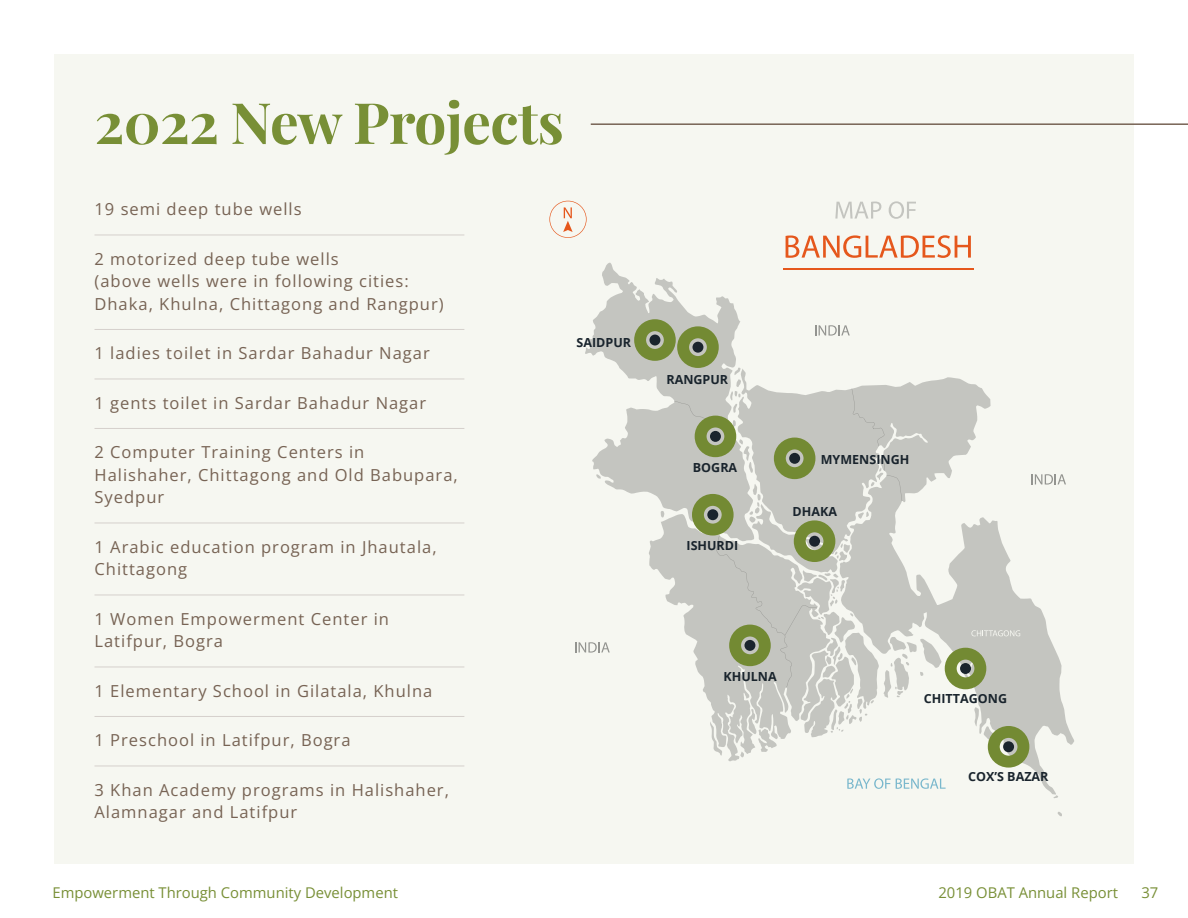
<style>
.page{position:relative;width:1188px;height:918px;background:#fff}
.page>*{position:absolute;margin:0;border:0;box-sizing:border-box;transform-origin:0 0}
.Large_Title{font:700 57px "Playfair Display";letter-spacing:-.01em;color:#788f36}
.Pa4{font:16.5px/22.5px "Open Sans";letter-spacing:.06em;color:#776354}
.t1{font:14.85px "Open Sans";color:#788f36}
.t2{font:700 12.45px "Open Sans";color:#1b2630}
</style>
<div class="page">
<div style="left:54px;top:54px;width:1080px;height:810px;background:#f6f7f1"></div>
<hr style="left:591px;top:123px;width:597px;height:2px;background:#776354">
<hr style="left:94px;top:235px;width:370px;height:1px;background:#d6d0cc">
<hr style="left:94px;top:329px;width:370px;height:1px;background:#d6d0cc">
<hr style="left:94px;top:379px;width:370px;height:1px;background:#d6d0cc">
<hr style="left:94px;top:428px;width:370px;height:1px;background:#d6d0cc">
<hr style="left:94px;top:523px;width:370px;height:1px;background:#d6d0cc">
<hr style="left:94px;top:595px;width:370px;height:1px;background:#d6d0cc">
<hr style="left:94px;top:667px;width:370px;height:1px;background:#d6d0cc">
<hr style="left:94px;top:716px;width:370px;height:1px;background:#d6d0cc">
<hr style="left:94px;top:766px;width:370px;height:1px;background:#d6d0cc">
<svg style="left:942px;top:377px;width:132px;height:418px"></svg>
<svg style="left:585px;top:263px;width:155px;height:251px"></svg>
<svg style="left:649px;top:514px;width:94px;height:247px"></svg>
<svg style="left:974px;top:707px;width:25px;height:40px"></svg>
<svg style="left:1058px;top:812px;width:4px;height:4px"></svg>
<svg style="left:661px;top:511px;width:3px;height:7px"></svg>
<svg style="left:596px;top:474px;width:5px;height:5px"></svg>
<svg style="left:674px;top:367px;width:268px;height:390px"></svg>
<div style="left:794px;top:520px;width:41px;height:42px;border:12px solid #788f36;border-radius:50%"></div>
<div style="left:809px;top:536px;width:11px;height:11px;background:#1b2630;border-radius:50%"></div>
<div style="left:774px;top:438px;width:41px;height:41px;border:12px solid #788f36;border-radius:50%"></div>
<div style="left:789px;top:453px;width:11px;height:11px;background:#1b2630;border-radius:50%"></div>
<div style="left:945px;top:648px;width:41px;height:41px;border:12px solid #788f36;border-radius:50%"></div>
<div style="left:960px;top:663px;width:11px;height:11px;background:#1b2630;border-radius:50%"></div>
<div style="left:729px;top:625px;width:42px;height:41px;border:12px solid #788f36;border-radius:50%"></div>
<div style="left:744px;top:640px;width:11px;height:11px;background:#1b2630;border-radius:50%"></div>
<div style="left:695px;top:416px;width:41px;height:41px;border:12px solid #788f36;border-radius:50%"></div>
<div style="left:710px;top:431px;width:11px;height:11px;background:#1b2630;border-radius:50%"></div>
<div style="left:692px;top:494px;width:42px;height:42px;border:12px solid #788f36;border-radius:50%"></div>
<div style="left:707px;top:509px;width:11px;height:11px;background:#1b2630;border-radius:50%"></div>
<svg style="left:549px;top:201px;width:38px;height:37px"></svg>
<svg style="left:835px;top:202px;width:46px;height:17px"></svg>
<svg style="left:889px;top:201px;width:27px;height:18px"></svg>
<svg style="left:786px;top:235px;width:185px;height:23px"></svg>
<hr style="left:783px;top:268px;width:191px;height:1px;background:#ee5a1e">
<svg style="left:815px;top:325px;width:35px;height:11px"></svg>
<svg style="left:1031px;top:474px;width:35px;height:11px"></svg>
<svg style="left:575px;top:642px;width:35px;height:11px"></svg>
<svg style="left:847px;top:778px;width:99px;height:11px"></svg>
<svg style="left:971px;top:630px;width:49px;height:6px"></svg>
<div style="left:988px;top:726px;width:41px;height:42px;border:12px solid #788f36;border-radius:50%"></div>
<div style="left:1003px;top:741px;width:11px;height:11px;background:#1b2630;border-radius:50%"></div>
<div style="left:677px;top:326px;width:42px;height:42px;border:12px solid #788f36;border-radius:50%"></div>
<div style="left:692px;top:342px;width:11px;height:11px;background:#1b2630;border-radius:50%"></div>
<div style="left:634px;top:319px;width:42px;height:42px;border:12px solid #788f36;border-radius:50%"></div>
<div style="left:649px;top:335px;width:11px;height:11px;background:#1b2630;border-radius:50%"></div>
<p class="Large_Title" style="left:94px;top:78px;width:471px">2022 New Projects</p>
<p class="Pa4" style="left:94px;top:198px;width:209px">19 semi deep tube wells</p>
<p class="Pa4" style="left:94px;top:247px;width:351px">2 motorized deep tube wells<br>(above wells were in following cities:<br>Dhaka, Khulna, Chittagong and Rangpur)</p>
<p class="Pa4" style="left:94px;top:342px;width:337px">1 ladies toilet in Sardar Bahadur Nagar</p>
<p class="Pa4" style="left:94px;top:391px;width:333px">1 gents toilet in Sardar Bahadur Nagar</p>
<p class="Pa4" style="left:94px;top:441px;width:365px">2 Computer Training Centers in<br>Halishaher, Chittagong and Old Babupara,<br>Syedpur</p>
<p class="Pa4" style="left:94px;top:535px;width:344px">1 Arabic education program in Jhautala,<br>Chittagong</p>
<p class="Pa4" style="left:94px;top:607px;width:296px">1 Women Empowerment Center in<br>Latifpur, Bogra</p>
<p class="Pa4" style="left:94px;top:679px;width:339px">1 Elementary School in Gilatala, Khulna</p>
<p class="Pa4" style="left:94px;top:729px;width:258px">1 Preschool in Latifpur, Bogra</p>
<p class="Pa4" style="left:94px;top:778px;width:356px">3 Khan Academy programs in Halishaher,<br>Alamnagar and Latifpur</p>
<p class="t2" style="left:577px;top:333px;width:56px">SAIDPUR</p>
<p class="t2" style="left:666px;top:371px;width:63px">RANGPUR</p>
<p class="t2" style="left:693px;top:458px;width:46px">BOGRA</p>
<p class="t2" style="left:687px;top:537px;width:53px">ISHURDI</p>
<p class="t2" style="left:821px;top:450px;width:90px">MYMENSINGH</p>
<p class="t2" style="left:793px;top:503px;width:46px">DHAKA</p>
<p class="t2" style="left:724px;top:668px;width:55px">KHULNA</p>
<p class="t2" style="left:924px;top:690px;width:85px">CHITTAGONG</p>
<p class="t2" style="left:968px;top:767px;width:82px">COX’S BAZAR</p>
<p class="t1" style="left:52px;top:883px;width:347px">Empowerment Through Community Development</p>
<p class="t1" style="left:938px;top:883px;width:181px">2019 OBAT Annual Report</p>
<p class="t1" style="left:1141px;top:883px;width:18px">37</p>
</div>
